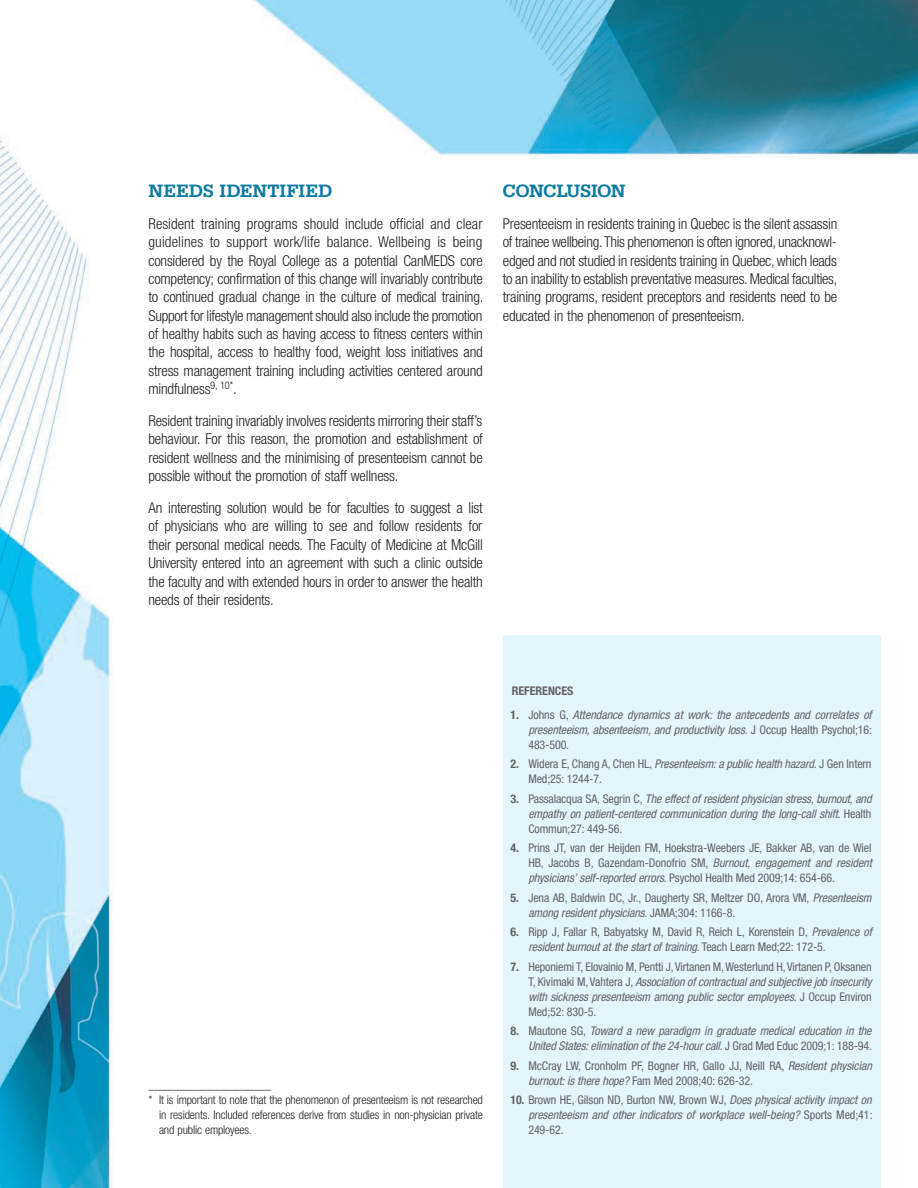
<style>
.page{position:relative;width:918px;height:1188px;background:#fff}
.page>*{position:absolute;margin:0;border:0;box-sizing:border-box;transform-origin:0 0}
.t1{font:700 18.75px "Centric SSK";letter-spacing:.025em;color:#0c7aa1}
.t2{font:700 18.75px "Centric SSK";letter-spacing:-.03em;color:#0c7aa1}
.t3{font:300 condensed 15px/18.3px "Helvetica Neue";letter-spacing:-.015em;color:#231f20;text-align:justify}
.t4{font:condensed 12px/15px "Helvetica Neue";letter-spacing:-.01em;color:#636366}
.t5{font:italic condensed 12px/15px "Helvetica Neue";letter-spacing:-.01em;color:#636366;text-align:justify}
.t6{font:300 condensed 12px "Helvetica Neue";letter-spacing:-.015em;color:#231f20}
.t7{font:700 condensed 12px "Helvetica Neue";color:#636366}
.s1{font-weight:700;font-style:normal}
.s2{font-style:normal}
.s3{font-weight:700}
.s4{font-style:italic}
</style>
<div class="page">
<img style="left:0;top:0;width:918px;height:1188px">
<div style="left:503px;top:635px;width:378px;height:553px;background:#e5f5fc"></div>
<p class="t1" style="left:148px;top:180px;width:185px">NEEDS IDENTIFIED</p>
<p class="t3" style="left:148px;top:214px;width:336px">Resident training programs should include official and clear guidelines to support work/life balance. Wellbeing is being considered by the Royal College as a potential CanMEDS core competency; confirmation of this change will invariably contribute to continued gradual change in the culture of medical training.<br>Support for lifestyle management should also include the promotion of healthy habits such as having access to fitness centers within the hospital, access to healthy food, weight loss initiatives and stress management training including activities centered around mindfulness<sup>9,</sup> <sup>10*</sup>.</p>
<p class="t3" style="left:148px;top:411px;width:336px">Resident training invariably involves residents mirroring their staff’s behaviour. For this reason, the promotion and establishment of resident wellness and the minimising of presenteeism cannot be possible without the promotion of staff wellness.</p>
<p class="t3" style="left:148px;top:498px;width:336px">An interesting solution would be for faculties to suggest a list of physicians who are willing to see and follow residents for their personal medical needs. The Faculty of Medicine at McGill University entered into an agreement with such a clinic outside the faculty and with extended hours in order to answer the health needs of their residents.</p>
<p class="t2" style="left:503px;top:180px;width:124px">CONCLUSION</p>
<p class="t3" style="left:503px;top:214px;width:336px">Presenteeism in residents training in Quebec is the silent assassin of trainee wellbeing. This phenomenon is often ignored, unacknowl&shy;edged and not studied in residents training in Quebec, which leads to an inability to establish preventative measures. Medical faculties, training programs, resident preceptors and residents need to be educated in the phenomenon of presenteeism.</p>
<p class="t6" style="left:149px;top:1078px;width:124px">_____________________</p>
<p class="t6" style="left:149px;top:1093px;width:336px">* It is important to note that the phenomenon of presenteeism is not researched</p>
<p class="t6" style="left:159px;top:1108px;width:325px">in residents. Included references derive from studies in non-physician private</p>
<p class="t6" style="left:159px;top:1123px;width:94px">and public employees.</p>
<p class="t7" style="left:512px;top:683px;width:63px">REFERENCES</p>
<p class="t5" style="left:528px;top:707px;width:345px;text-indent:-18px"><span class="s1">1.</span> <span class="s2">Johns G,</span> Attendance dynamics at work: the antecedents and correlates of presenteeism, absenteeism, and productivity loss<span class="s2">. J Occup Health Psychol;16:<br>483-500.</span></p>
<p class="t4" style="left:528px;top:756px;width:345px;text-indent:-18px"><span class="s3">2.</span> Widera E, Chang A, Chen HL, <span class="s4">Presenteeism: a public health hazard</span>. J Gen Intern<br>Med;25: 1244-7.</p>
<p class="t5" style="left:528px;top:791px;width:345px;text-indent:-18px"><span class="s1">3.</span> <span class="s2">Passalacqua SA, Segrin C,</span> The effect of resident physician stress, burnout, and empathy on patient-centered communication during the long-call shift<span class="s2">. Health Commun;27: 449-56.</span></p>
<p class="t4" style="left:528px;top:840px;width:345px;text-align:justify;text-indent:-18px"><span class="s3">4.</span> Prins JT, van der Heijden FM, Hoekstra-Weebers JE, Bakker AB, van de Wiel HB, Jacobs B, Gazendam-Donofrio SM, <span class="s4">Burnout, engagement and resident physicians’ self-reported errors</span>. Psychol Health Med 2009;14: 654-66.</p>
<p class="t4" style="left:528px;top:890px;width:345px;text-indent:-18px"><span class="s3">5.</span> Jena AB, Baldwin DC, Jr., Daugherty SR, Meltzer DO, Arora VM, <span class="s4">Presenteeism among resident physicians</span>. JAMA;304: 1166-8.</p>
<p class="t4" style="left:528px;top:924px;width:345px;text-indent:-18px"><span class="s3">6.</span> Ripp J, Fallar R, Babyatsky M, David R, Reich L, Korenstein D, <span class="s4">Prevalence of resident burnout at the start of training</span>. Teach Learn Med;22: 172-5.</p>
<p class="t4" style="left:528px;top:959px;width:345px;text-align:justify;text-indent:-18px"><span class="s3">7.</span> Heponiemi T, Elovainio M, Pentti J, Virtanen M, Westerlund H, Virtanen P, Oksanen T, Kivimaki M, Vahtera J, <span class="s4">Association of contractual and subjective job insecurity with sickness presenteeism among public sector employees</span>. J Occup Environ Med;52: 830-5.</p>
<p class="t5" style="left:510px;top:1023px;width:363px;text-align:right"><span class="s1">8.</span> <span class="s2">Mautone SG,</span> Toward a new paradigm in graduate medical education in the<br>United States: elimination of the 24-hour call<span class="s2">. J Grad Med Educ 2009;1: 188-94.</span></p>
<p class="t4" style="left:528px;top:1058px;width:345px;text-indent:-18px"><span class="s3">9.</span> McCray LW, Cronholm PF, Bogner HR, Gallo JJ, Neill RA, <span class="s4">Resident physician burnout: is there hope?</span> Fam Med 2008;40: 626-32.</p>
<p class="t5" style="left:528px;top:1092px;width:346px;text-indent:-18px"><span class="s1">10.</span> <span class="s2">Brown HE, Gilson ND, Burton NW, Brown WJ,</span> Does physical activity impact on presenteeism and other indicators of workplace well-being? <span class="s2">Sports Med;41:<br>249-62.</span></p>
</div>
